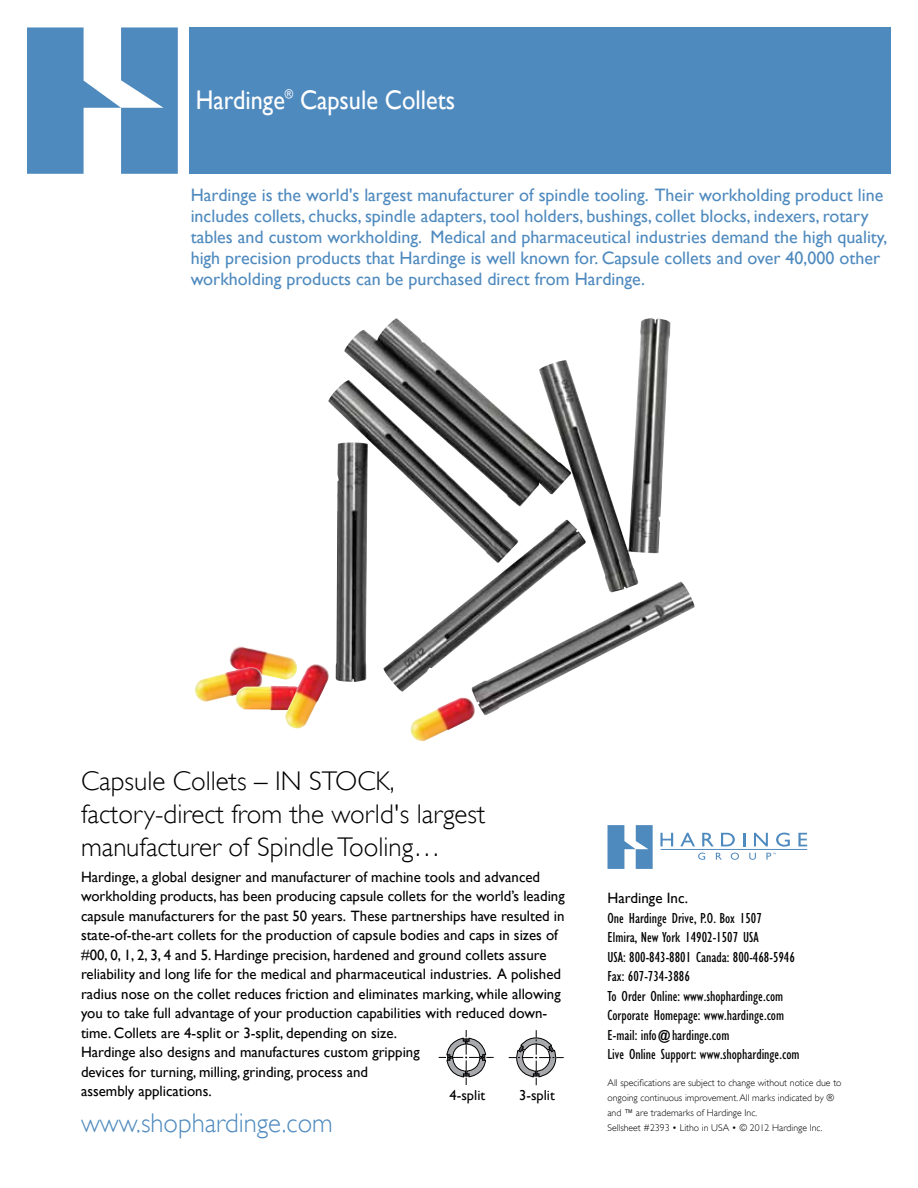
<style>
.page{position:relative;width:918px;height:1188px;background:#fff}
.page>*{position:absolute;margin:0;border:0;box-sizing:border-box;transform-origin:0 0}
._9_12_reg_Gil{font:300 27px/33px "Gill Sans";color:#000}
._9_12_reg_Gil-2{font:27px "Gill Sans";color:#fff;scale:.9 1}
.t1{font:300 27px "Gill Sans";color:#4f8abe}
.Blue_subhead{font:18px/21px "Gill Sans";color:#4f8abe}
.t2{font:15px/19.5px "Gill Sans";color:#000}
.t3{font:condensed 15px "Gill Sans";color:#000}
.t4{font:14.4px "Gill Sans";color:#000}
.t5{font:300 9.75px/15px "Gill Sans";color:#000}
</style>
<div class="page">
<div style="left:189px;top:27px;width:702px;height:147px;background:#4f8abe"></div>
<svg style="left:27px;top:27px;width:151px;height:147px"></svg>
<svg style="left:660px;top:833px;width:13px;height:13px"></svg>
<svg style="left:680px;top:833px;width:15px;height:13px"></svg>
<svg style="left:702px;top:833px;width:12px;height:13px"></svg>
<svg style="left:721px;top:833px;width:14px;height:13px"></svg>
<svg style="left:743px;top:833px;width:2px;height:13px"></svg>
<svg style="left:754px;top:833px;width:14px;height:13px"></svg>
<svg style="left:776px;top:833px;width:14px;height:14px"></svg>
<svg style="left:798px;top:833px;width:9px;height:13px"></svg>
<svg style="left:698px;top:853px;width:7px;height:7px"></svg>
<svg style="left:716px;top:853px;width:6px;height:7px"></svg>
<svg style="left:731px;top:853px;width:8px;height:7px"></svg>
<svg style="left:749px;top:853px;width:7px;height:7px"></svg>
<hr style="left:661px;top:849px;width:146px;height:1px;background:#4f8abe">
<svg style="left:608px;top:825px;width:45px;height:44px"></svg>
<svg style="left:766px;top:853px;width:10px;height:7px"></svg>
<img style="left:328px;top:318px;width:367px;height:397px">
<img style="left:408px;top:698px;width:70px;height:43px">
<img style="left:229px;top:646px;width:68px;height:33px">
<img style="left:195px;top:667px;width:70px;height:35px">
<img style="left:236px;top:686px;width:47px;height:24px">
<img style="left:283px;top:664px;width:49px;height:65px">
<svg style="left:509px;top:1030px;width:55px;height:55px"></svg>
<svg style="left:439px;top:1030px;width:55px;height:55px"></svg>
<p class="_9_12_reg_Gil-2" style="left:196px;top:84px;width:290px">Hardinge<sup>®</sup> Capsule Collets</p>
<p class="Blue_subhead" style="left:191px;top:185px;width:698px">Hardinge is the world's largest manufacturer of spindle tooling. Their workholding product line includes collets, chucks, spindle adapters, tool holders, bushings, collet blocks, indexers, rotary tables and custom workholding. Medical and pharmaceutical industries demand the high quality, high precision products that Hardinge is well known for. Capsule collets and over 40,000 other workholding products can be purchased direct from Hardinge.</p>
<p class="_9_12_reg_Gil" style="left:81px;top:764px;width:315px">Capsule Collets – IN STOCK,</p>
<p class="_9_12_reg_Gil" style="left:81px;top:797px;width:406px">factory-direct from the world's largest manufacturer of Spindle Tooling…</p>
<p class="t2" style="left:81px;top:867px;width:485px">Hardinge, a global designer and manufacturer of machine tools and advanced workholding products, has been producing capsule collets for the world’s leading capsule manufacturers for the past 50 years. These partnerships have resulted in state-of-the-art collets for the production of capsule bodies and caps in sizes of #00, 0, 1, 2, 3, 4 and 5. Hardinge precision, hardened and ground collets assure reliability and long life for the medical and pharmaceutical industries. A polished radius nose on the collet reduces friction and eliminates marking, while allowing you to take full advantage of your production capabilities with reduced down&shy;time. Collets are 4-split or 3-split, depending on size.<br>Hardinge also designs and manufactures custom gripping<br>devices for turning, milling, grinding, process and<br>assembly applications.</p>
<p class="t1" style="left:81px;top:1108px;width:253px">www.shophardinge.com</p>
<p class="t4" style="left:450px;top:1086px;width:37px">4-split</p>
<p class="t4" style="left:519px;top:1086px;width:37px">3-split</p>
<p class="t2" style="left:608px;top:888px;width:82px">Hardinge Inc.</p>
<p class="t3" style="left:608px;top:910px;width:156px">One Hardinge Drive, P.O. Box 1507</p>
<p class="t3" style="left:608px;top:929px;width:153px">Elmira, New York 14902-1507 USA</p>
<p class="t3" style="left:608px;top:949px;width:189px">USA: 800-843-8801 Canada: 800-468-5946</p>
<p class="t3" style="left:608px;top:968px;width:84px">Fax: 607-734-3886</p>
<p class="t3" style="left:608px;top:988px;width:177px">To Order Online: www.shophardinge.com</p>
<p class="t3" style="left:608px;top:1007px;width:178px">Corporate Homepage: www.hardinge.com</p>
<p class="t3" style="left:608px;top:1027px;width:123px">E-mail: info@hardinge.com</p>
<p class="t3" style="left:608px;top:1046px;width:194px">Live Online Support: www.shophardinge.com</p>
<p class="t5" style="left:608px;top:1076px;width:236px">All specifications are subject to change without notice due to ongoing continuous improvement. All marks indicated by ® and ™ are trademarks of Hardinge Inc.</p>
<p class="t5" style="left:608px;top:1121px;width:217px">Sellsheet #2393 • Litho in USA • © 2012 Hardinge Inc.</p>
</div>
